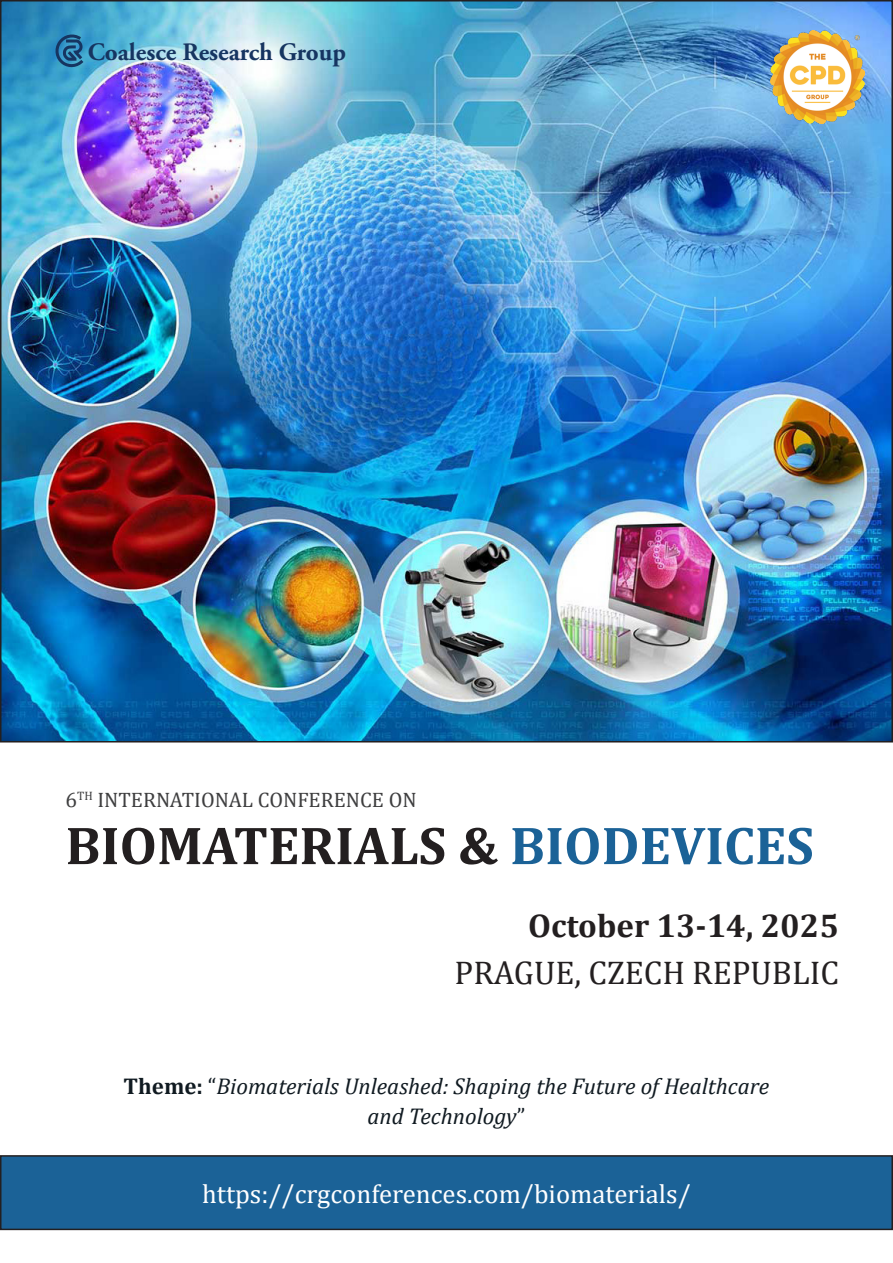
<style>
.page{position:relative;width:893px;height:1263px;background:#fff}
.page>*{position:absolute;margin:0;border:0;box-sizing:border-box;transform-origin:0 0}
.t1{font:700 54px "Cambria";color:#231f20}
.t2{font:33px "Cambria";color:#231f20}
.t3{font:700 33px "Cambria";color:#231f20}
.t4{font:26.7px "Cambria";color:#fff}
.t5{font:700 25.05px "Adobe Garamond Pro";color:#163561}
.t6{font:italic 22.95px/30.5px "Cambria";color:#101a21;text-align:center}
.t7{font:21px "Cambria";color:#3e3e3f}
.s1{color:#1b6297}
.s2{font-weight:700;font-style:normal}
.s3{font-style:normal}
</style>
<div class="page">
<img style="left:3px;top:3px;width:887px;height:736px">
<div style="left:1px;top:1156px;width:891px;height:73px;background:#1b6297"></div>
<div style="left:0;top:1155px;width:893px;height:75px;border:2px solid #231f20"></div>
<svg style="left:52px;top:32px;width:35px;height:35px"></svg>
<img style="left:770px;top:30px;width:94px;height:93px">
<p class="t5" style="left:88px;top:37px;width:260px">Coalesce Research Group</p>
<p class="t7" style="left:65px;top:787px;width:353px">6<sup>TH</sup> INTERNATIONAL CONFERENCE ON</p>
<p class="t1" style="left:65px;top:807px;width:750px">BIOMATERIALS &amp; <span class="s1">BIODEVICES</span></p>
<p class="t3" style="left:528px;top:902px;width:312px">October 13-14, 2025</p>
<p class="t2" style="left:455px;top:953px;width:386px">PRAGUE, CZECH REPUBLIC</p>
<p class="t6" style="left:124px;top:1070px;width:647px"><span class="s2">Theme:</span> <span class="s3">“</span>Biomaterials Unleashed: Shaping the Future of Healthcare and Technology<span class="s3">”</span></p>
<p class="t4" style="left:202px;top:1178px;width:490px">https://crgconferences.com/biomaterials/</p>
</div>
